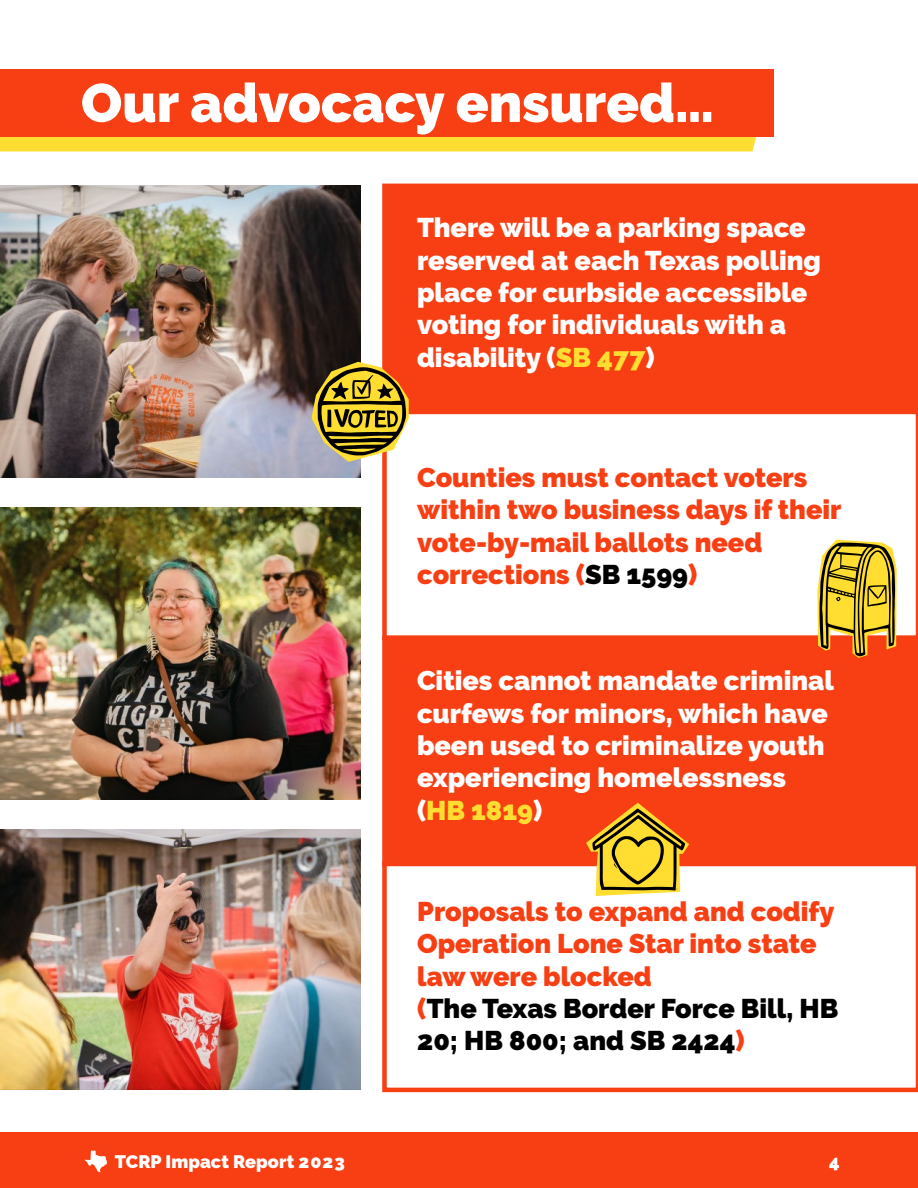
<style>
.page{position:relative;width:918px;height:1188px;background:#fff}
.page>*{position:absolute;margin:0;border:0;box-sizing:border-box;transform-origin:0 0}
.t1{font:900 54px "Raleway";color:#fff}
.t2{font:900 27px/32.4px "Raleway";color:#fff}
.t3{font:900 27px/32.4px "Raleway";color:#f83e13}
.t4{font:900 18px "Raleway";letter-spacing:.005em;color:#fff}
.s1{color:#ffdd31}
.s2{color:#000}
</style>
<div class="page">
<div style="left:382px;top:184px;width:536px;height:226px;background:#f83e13"></div>
<svg style="left:382px;top:410px;width:536px;height:226px"></svg>
<div style="left:382px;top:636px;width:536px;height:226px;background:#f83e13"></div>
<svg style="left:382px;top:862px;width:536px;height:230px"></svg>
<svg style="left:0;top:136px;width:760px;height:15px;background:#fed230"></svg>
<div style="left:0;top:69px;width:774px;height:67px;background:#f83e13"></div>
<img style="left:0;top:186px;width:360px;height:291px">
<img style="left:0;top:830px;width:360px;height:260px">
<img style="left:0;top:508px;width:360px;height:291px">
<div style="left:0;top:1132px;width:918px;height:56px;background:#f83e13"></div>
<svg style="left:84px;top:1151px;width:23px;height:21px"></svg>
<svg style="left:312px;top:362px;width:97px;height:100px;background:#9d8337"></svg>
<svg style="left:817px;top:540px;width:80px;height:118px;background:#c2972f"></svg>
<svg style="left:586px;top:803px;width:103px;height:93px;background:#d19131"></svg>
<h1 class="t1" style="left:81px;top:72px;width:634px">Our advocacy ensured…</h1>
<p class="t2" style="left:417px;top:212px;width:405px">There will be a parking space reserved at each Texas polling place for curbside accessible voting for individuals with a disability (<span class="s1">SB 477</span>)</p>
<p class="t3" style="left:417px;top:461px;width:426px">Counties must contact voters within two business days if their vote-by-mail ballots need corrections (<span class="s2">SB 1599</span>)</p>
<p class="t2" style="left:417px;top:665px;width:418px">Cities cannot mandate criminal curfews for minors, which have been used to criminalize youth experiencing homelessness (<span class="s1">HB 1819</span>)</p>
<p class="t3" style="left:417px;top:895px;width:423px">Proposals to expand and codify<br>Operation Lone Star into state law were blocked<br>(<span class="s2">The Texas Border Force Bill, HB<br>20; HB 800; and SB 2424</span>)</p>
<p class="t4" style="left:115px;top:1151px;width:232px">TCRP Impact Report 2023</p>
<p class="t4" style="left:829px;top:1151px;width:12px">4</p>
</div>
